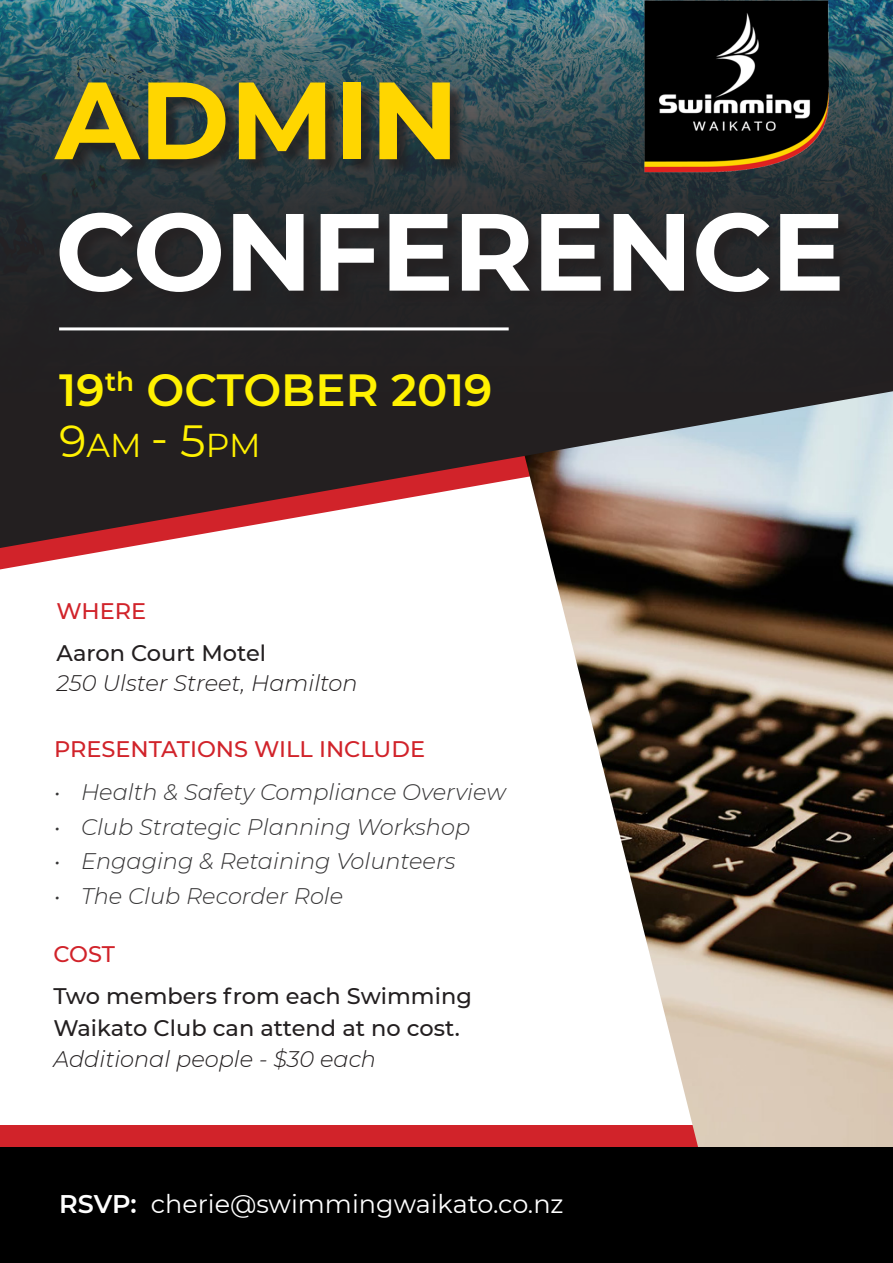
<style>
.page{position:relative;width:893px;height:1263px;background:#fff}
.page>*{position:absolute;margin:0;border:0;box-sizing:border-box;transform-origin:0 0}
.t1{font:700 109.65px "Montserrat";color:#ffd600}
.t2{font:700 109.5px "Montserrat";letter-spacing:-.01em;color:#fff}
.t3{font:600 45px "Montserrat";color:#fff101}
.t4{font:33px "Montserrat";color:#fff101}
.t5{font:25.5px "Montserrat";color:#fff}
.t6{font:italic 300 22.5px "Montserrat";color:#363536}
.t7{font:500 22.5px/31.5px "Montserrat";color:#231f20}
.t8{font:italic 300 22.5px "Montserrat";color:#231f20}
.t9{font:500 22.5px "Montserrat";color:#d1232a}
.s1{font-size:45px}
.s2{font-weight:600}
</style>
<div class="page">
<div style="left:0;top:1125px;width:893px;height:138px;background:#d1232a"></div>
<img style="left:557px;top:587px;width:336px;height:560px">
<div style="left:0;top:1147px;width:893px;height:116px;background:#000"></div>
<img style="left:0;top:0;width:893px;height:587px">
<div style="left:57px;top:85px;width:799px;height:224px;background:#231f20;opacity:.75"></div>
<img style="left:644px;top:0;width:184px;height:172px">
<hr style="left:59px;top:327px;width:450px;height:3px;background:#fff">
<h1 class="t1" style="left:55px;top:41px;width:405px">ADMIN</h1>
<h2 class="t2" style="left:55px;top:173px;width:791px">CONFERENCE</h2>
<h3 class="t3" style="left:59px;top:358px;width:435px">19<sup>th</sup> OCTOBER 2019</h3>
<h3 class="t4" style="left:59px;top:423px;width:203px"><span class="s1">9</span>AM <span class="s1">- 5</span>PM</h3>
<p class="t9" style="left:57px;top:595px;width:91px">WHERE</p>
<p class="t7" style="left:57px;top:636px;width:211px">Aaron Court Motel</p>
<p class="t8" style="left:57px;top:667px;width:303px">250 Ulster Street, Hamilton</p>
<p class="t9" style="left:54px;top:733px;width:373px">PRESENTATIONS WILL INCLUDE</p>
<p class="t6" style="left:54px;top:777px;width:453px">• Health &amp; Safety Compliance Overview</p>
<p class="t6" style="left:54px;top:811px;width:418px">• Club Strategic Planning Workshop</p>
<p class="t6" style="left:54px;top:846px;width:403px">• Engaging &amp; Retaining Volunteers</p>
<p class="t6" style="left:54px;top:880px;width:291px">• The Club Recorder Role</p>
<p class="t9" style="left:53px;top:938px;width:63px">COST</p>
<p class="t7" style="left:53px;top:979px;width:420px">Two members from each Swimming<br>Waikato Club can attend at no cost.</p>
<p class="t8" style="left:53px;top:1044px;width:324px">Additional people - $30 each</p>
<p class="t5" style="left:59px;top:1186px;width:506px"><span class="s2">RSVP:</span> cherie@swimmingwaikato.co.nz</p>
</div>
